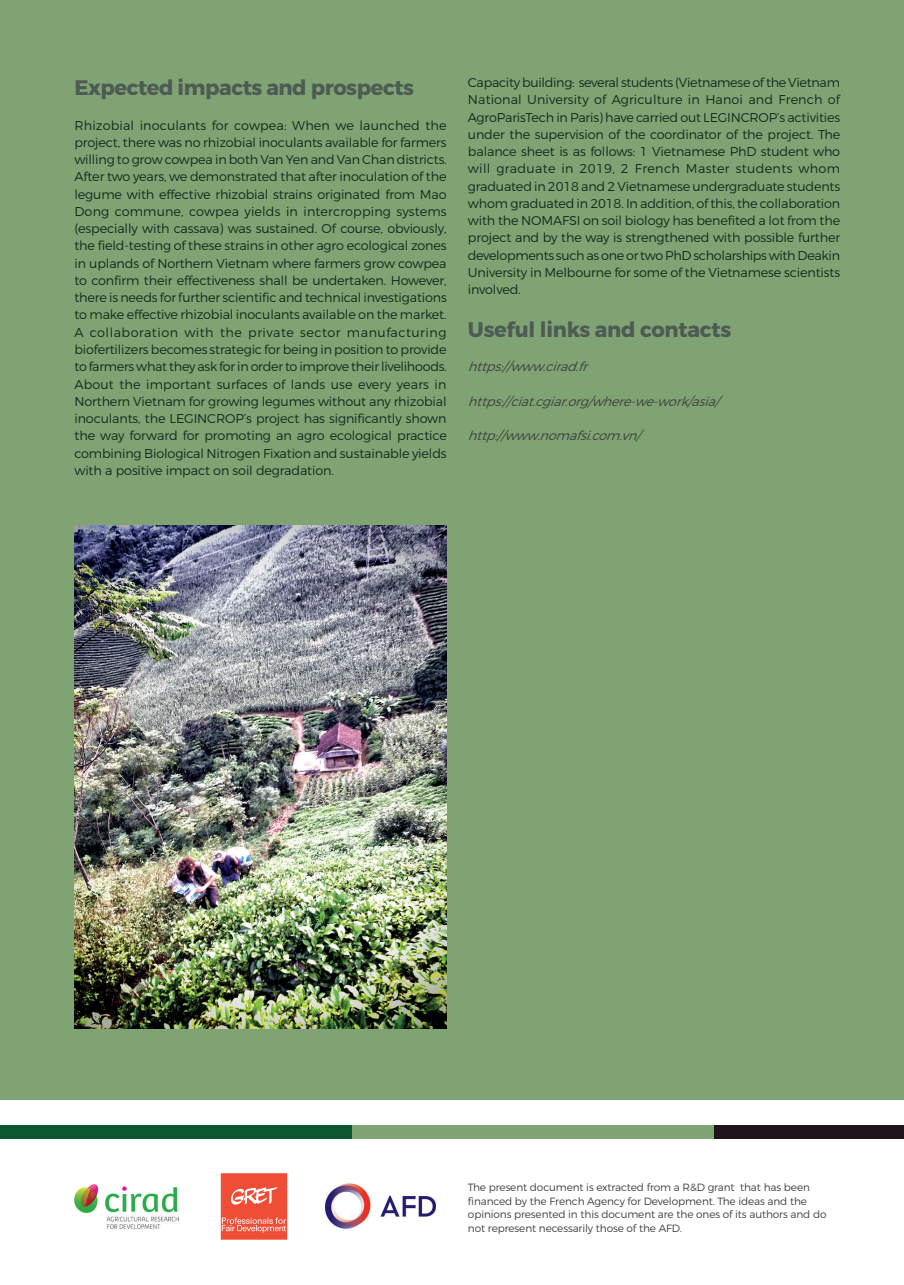
<style>
.page{position:relative;width:904px;height:1285px;background:#fff}
.page>*{position:absolute;margin:0;border:0;box-sizing:border-box;transform-origin:0 0}
.t1{font:700 21px "Montserrat";letter-spacing:-.02em;color:#4e5a54}
.t2{font:300 12.75px/17.2px "Montserrat";letter-spacing:-.01em;color:#0f2a1f;text-align:justify}
.t3{font:italic 300 12.75px "Montserrat";color:#3e3e3f}
.t4{font:300 10.5px/13.5px "Montserrat";letter-spacing:-.01em;color:#3e3e3f}
</style>
<div class="page">
<div style="left:0;top:0;width:904px;height:1099px;background:#7fa372"></div>
<div style="left:0;top:1124px;width:351px;height:13px;background:#0c572d"></div>
<div style="left:351px;top:1124px;width:368px;height:13px;background:#7fa372"></div>
<div style="left:715px;top:1124px;width:189px;height:13px;background:#1f141a"></div>
<img style="left:325px;top:1183px;width:112px;height:46px">
<img style="left:74px;top:1184px;width:105px;height:45px">
<svg style="left:221px;top:1173px;width:66px;height:66px"></svg>
<img style="left:74px;top:525px;width:372px;height:503px">
<h1 class="t1" style="left:74px;top:75px;width:341px">Expected impacts and prospects</h1>
<p class="t2" style="left:74px;top:116px;width:374px">Rhizobial inoculants for cowpea: When we launched the project, there was no rhizobial inoculants available for farmers willing to grow cowpea in both Van Yen and Van Chan districts.<br>After two years, we demonstrated that after inoculation of the legume with effective rhizobial strains originated from Mao Dong commune, cowpea yields in intercropping systems (especially with cassava) was sustained. Of course, obviously, the field-testing of these strains in other agro ecological zones in uplands of Northern Vietnam where farmers grow cowpea to confirm their effectiveness shall be undertaken. However, there is needs for further scientific and technical investigations to make effective rhizobial inoculants available on the market.<br>A collaboration with the private sector manufacturing biofertilizers becomes strategic for being in position to provide to farmers what they ask for in order to improve their livelihoods.<br>About the important surfaces of lands use every years in Northern Vietnam for growing legumes without any rhizobial inoculants, the LEGINCROP’s project has significantly shown the way forward for promoting an agro ecological practice combining Biological Nitrogen Fixation and sustainable yields with a positive impact on soil degradation.</p>
<p class="t2" style="left:468px;top:74px;width:374px">Capacity building: several students (Vietnamese of the Vietnam National University of Agriculture in Hanoi and French of AgroParisTech in Paris) have carried out LEGINCROP’s activities under the supervision of the coordinator of the project. The balance sheet is as follows: 1 Vietnamese PhD student who will graduate in 2019, 2 French Master students whom graduated in 2018 and 2 Vietnamese undergraduate students whom graduated in 2018. In addition, of this, the collaboration with the NOMAFSI on soil biology has benefited a lot from the project and by the way is strengthened with possible further developments such as one or two PhD scholarships with Deakin University in Melbourne for some of the Vietnamese scientists involved.</p>
<h1 class="t1" style="left:468px;top:316px;width:265px">Useful links and contacts</h1>
<p class="t3" style="left:468px;top:359px;width:125px">https://www.cirad.fr</p>
<p class="t3" style="left:468px;top:393px;width:253px">https://ciat.cgiar.org/where-we-work/asia/</p>
<p class="t3" style="left:468px;top:428px;width:175px">http://www.nomafsi.com.vn/</p>
<p class="t4" style="left:468px;top:1180px;width:360px">The present document is extracted from a R&amp;D grant that has been financed by the French Agency for Development. The ideas and the opinions presented in this document are the ones of its authors and do not represent necessarily those of the AFD.</p>
</div>
